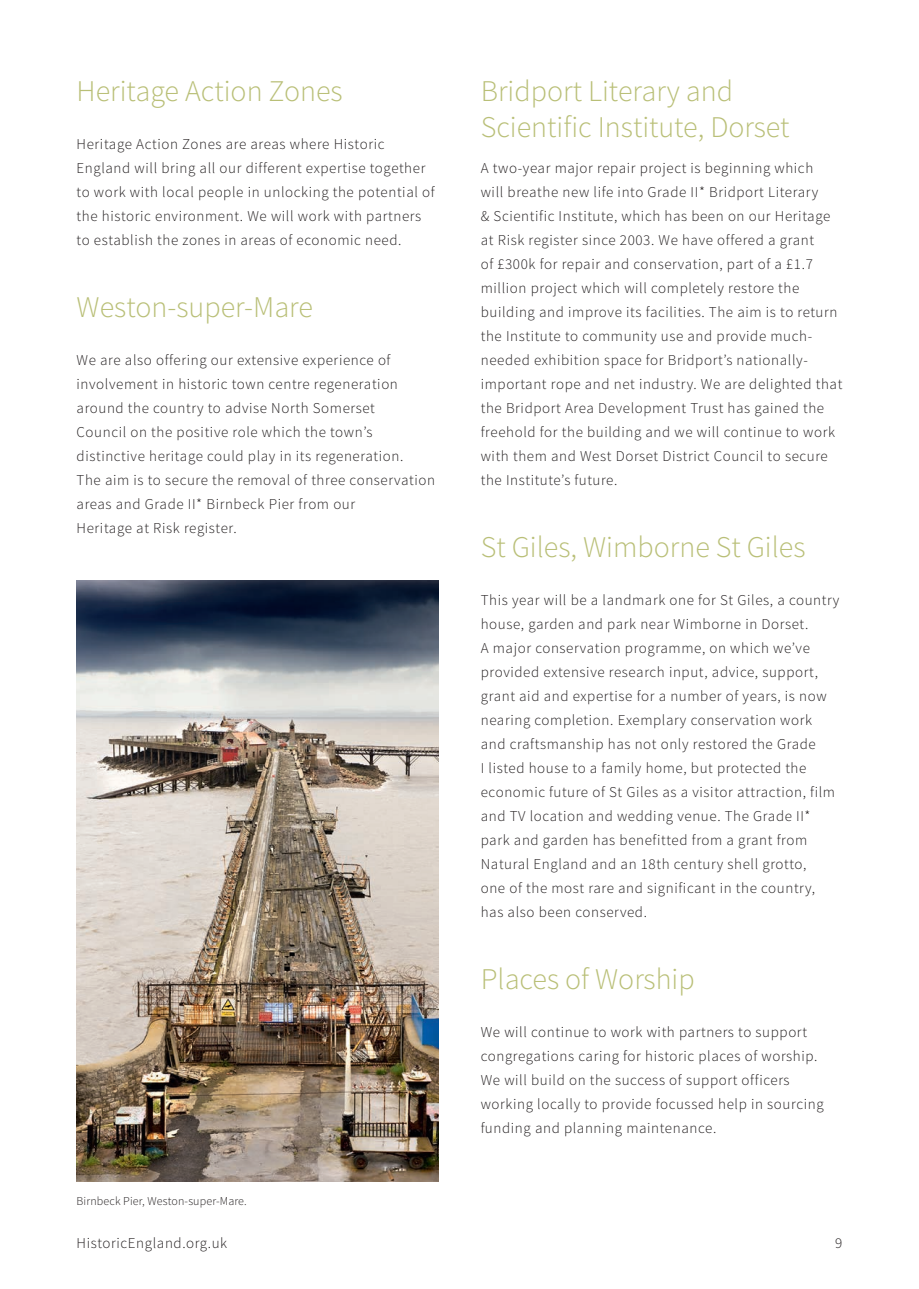
<style>
.page{position:relative;width:919px;height:1289px;background:#fff}
.page>*{position:absolute;margin:0;border:0;box-sizing:border-box;transform-origin:0 0}
.t1{font:300 30px/36px "Source Sans Pro";color:#b9bf77}
.t2{font:300 15px/24px "Source Sans Pro";letter-spacing:.04em;color:#231f20}
.t3{font:300 12px "Source Sans Pro";letter-spacing:.01em;color:#231f20}
</style>
<div class="page">
<img style="left:77px;top:581px;width:361px;height:600px">
<h3 class="t1" style="left:77px;top:73px;width:267px">Heritage Action Zones</h3>
<p class="t2" style="left:77px;top:132px;width:360px">Heritage Action Zones are areas where Historic England will bring all our different expertise together to work with local people in unlocking the potential of the historic environment. We will work with partners to establish the zones in areas of economic need.</p>
<h3 class="t1" style="left:77px;top:289px;width:238px">Weston-super-Mare</h3>
<p class="t2" style="left:77px;top:348px;width:360px">We are also offering our extensive experience of involvement in historic town centre regeneration around the country to advise North Somerset<br>Council on the positive role which the town’s distinctive heritage could play in its regeneration.<br>The aim is to secure the removal of three conservation areas and Grade II* Birnbeck Pier from our<br>Heritage at Risk register.</p>
<p class="t3" style="left:77px;top:1193px;width:172px">Birnbeck Pier, Weston-super-Mare.</p>
<h3 class="t1" style="left:480px;top:73px;width:310px">Bridport Literary and<br>Scientific Institute, Dorset</h3>
<p class="t2" style="left:480px;top:156px;width:363px">A two-year major repair project is beginning which<br>will breathe new life into Grade II* Bridport Literary<br>&amp; Scientific Institute, which has been on our Heritage at Risk register since 2003. We have offered a grant<br>of £300k for repair and conservation, part of a £1.7 million project which will completely restore the building and improve its facilities. The aim is to return the Institute to community use and provide much&shy;needed exhibition space for Bridport’s nationally&shy;important rope and net industry. We are delighted that the Bridport Area Development Trust has gained the freehold for the building and we will continue to work with them and West Dorset District Council to secure the Institute’s future.</p>
<h3 class="t1" style="left:480px;top:529px;width:326px">St Giles, Wimborne St Giles</h3>
<p class="t2" style="left:480px;top:588px;width:360px">This year will be a landmark one for St Giles, a country house, garden and park near Wimborne in Dorset.<br>A major conservation programme, on which we’ve provided extensive research input, advice, support, grant aid and expertise for a number of years, is now nearing completion. Exemplary conservation work and craftsmanship has not only restored the Grade<br>I listed house to a family home, but protected the economic future of St Giles as a visitor attraction, film and TV location and wedding venue. The Grade II* park and garden has benefitted from a grant from Natural England and an 18th century shell grotto,<br>one of the most rare and significant in the country, has also been conserved.</p>
<h3 class="t1" style="left:480px;top:961px;width:215px">Places of Worship</h3>
<p class="t2" style="left:480px;top:1020px;width:344px">We will continue to work with partners to support congregations caring for historic places of worship.<br>We will build on the success of support officers working locally to provide focussed help in sourcing funding and planning maintenance.</p>
<p class="t2" style="left:77px;top:1230px;width:152px">HistoricEngland.org.uk</p>
<p class="t2" style="left:835px;top:1230px;width:9px">9</p>
</div>
